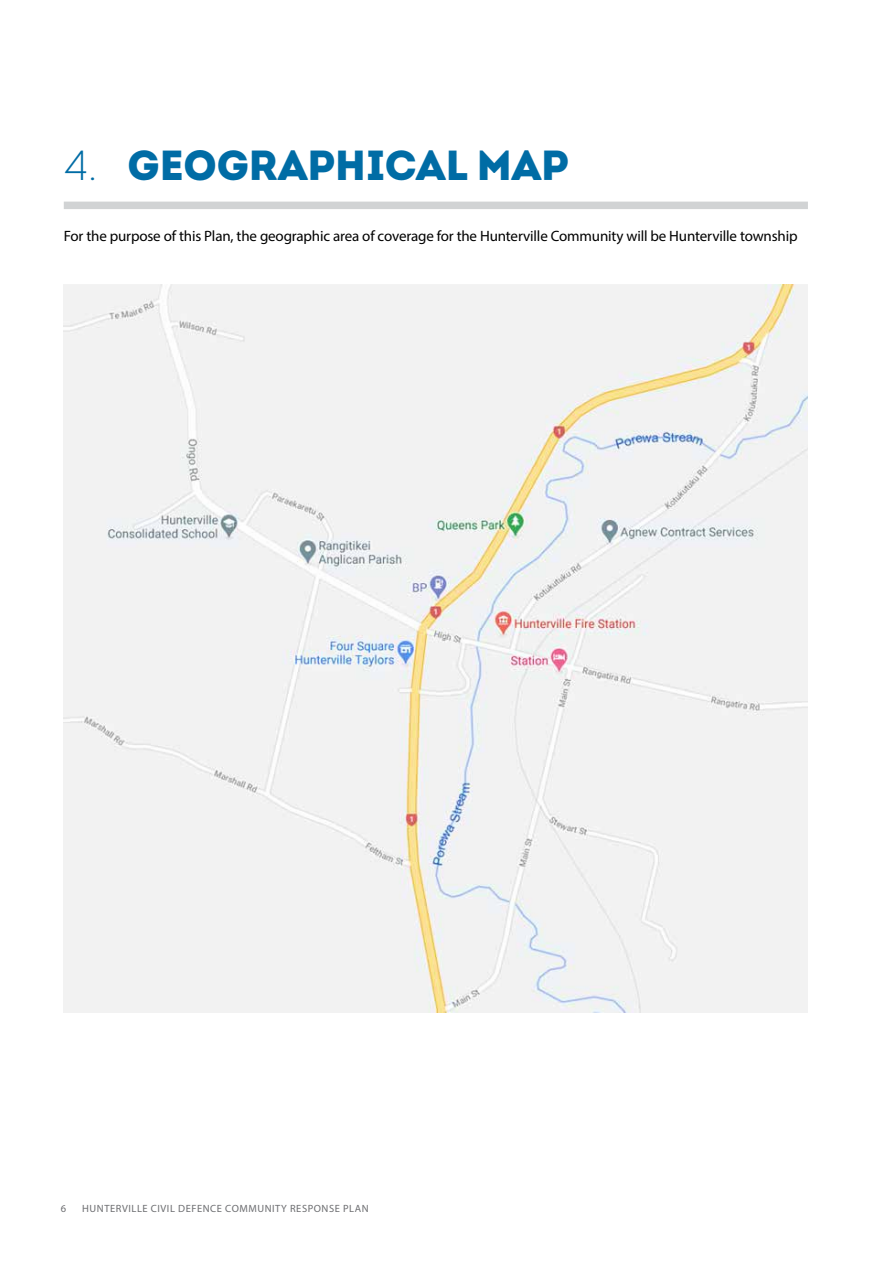
<style>
.page{position:relative;width:893px;height:1263px;background:#fff}
.page>*{position:absolute;margin:0;border:0;box-sizing:border-box;transform-origin:0 0}
.t1{font:900 42px "Intro";color:#006ca5}
.t2{font:15px "Myriad Pro";letter-spacing:-.01em;color:#000}
.t3{font:10.5px "Myriad Pro";letter-spacing:.05em;color:#6d6e71}
.s1{font-weight:300}
</style>
<div class="page">
<img style="left:64px;top:285px;width:744px;height:728px">
<div style="left:64px;top:202px;width:744px;height:7px;background:#d1d3d4"></div>
<h1 class="t1" style="left:64px;top:138px;width:507px"><span class="s1">4.</span> GEOGRAPHICAL MAP</h1>
<p class="t2" style="left:64px;top:227px;width:735px">For the purpose of this Plan, the geographic area of coverage for the Hunterville Community will be Hunterville township</p>
<p class="t3" style="left:61px;top:1202px;width:7px">6</p>
<p class="t3" style="left:82px;top:1202px;width:288px">HUNTERVILLE CIVIL DEFENCE COMMUNITY RESPONSE PLAN</p>
</div>
